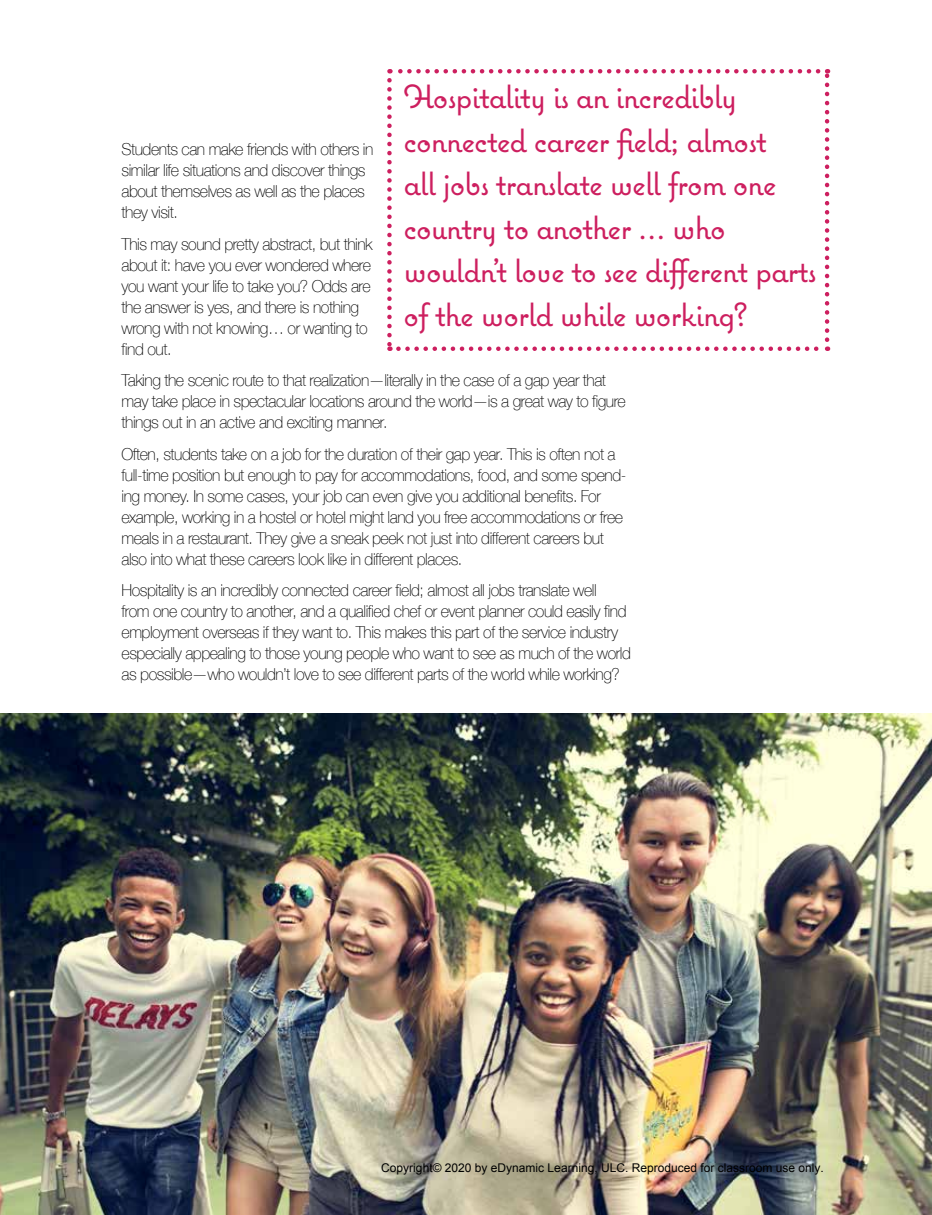
<style>
.page{position:relative;width:932px;height:1215px;background:#fff}
.page>*{position:absolute;margin:0;border:0;box-sizing:border-box;transform-origin:0 0}
.t1{font:33px/43.5px "Coquette";letter-spacing:-.03em;color:#cd1f5f}
.t2{font:100 16.5px/21px "Helvetica Neue";letter-spacing:-.03em;color:#000}
.t3{font:12px "Arial";color:#000}
</style>
<div class="page">
<img style="left:0;top:714px;width:932px;height:501px">
<svg style="left:387px;top:80px;width:5px;height:271px"></svg>
<svg style="left:398px;top:347px;width:430px;height:4px"></svg>
<svg style="left:824px;top:69px;width:5px;height:271px"></svg>
<svg style="left:389px;top:69px;width:429px;height:5px"></svg>
<h1 class="t1" style="left:403px;top:75px;width:414px">Hospitality is an incredibly connected career field; almost<br>all jobs translate well from one country to another … who wouldn’t love to see different parts of the world while working?</h1>
<p class="t2" style="left:122px;top:138px;width:253px">Students can make friends with others in similar life situations and discover things about themselves as well as the places they visit.</p>
<p class="t2" style="left:122px;top:233px;width:252px">This may sound pretty abstract, but think about it: have you ever wondered where you want your life to take you? Odds are the answer is yes, and there is nothing wrong with not knowing… or wanting to find out.</p>
<p class="t2" style="left:122px;top:369px;width:506px">Taking the scenic route to that realization—literally in the case of a gap year that may take place in spectacular locations around the world—is a great way to figure things out in an active and exciting manner.</p>
<p class="t2" style="left:122px;top:443px;width:506px">Often, students take on a job for the duration of their gap year. This is often not a full-time position but enough to pay for accommodations, food, and some spend&shy;ing money. In some cases, your job can even give you additional benefits. For example, working in a hostel or hotel might land you free accommodations or free meals in a restaurant. They give a sneak peek not just into different careers but also into what these careers look like in different places.</p>
<p class="t2" style="left:122px;top:579px;width:511px">Hospitality is an incredibly connected career field; almost all jobs translate well<br>from one country to another, and a qualified chef or event planner could easily find employment overseas if they want to. This makes this part of the service industry especially appealing to those young people who want to see as much of the world as possible—who wouldn’t love to see different parts of the world while working?</p>
<p class="t3" style="left:381px;top:1160px;width:444px">Copyright© 2020 by eDynamic Learning, ULC. Reproduced for classroom use only.</p>
</div>
